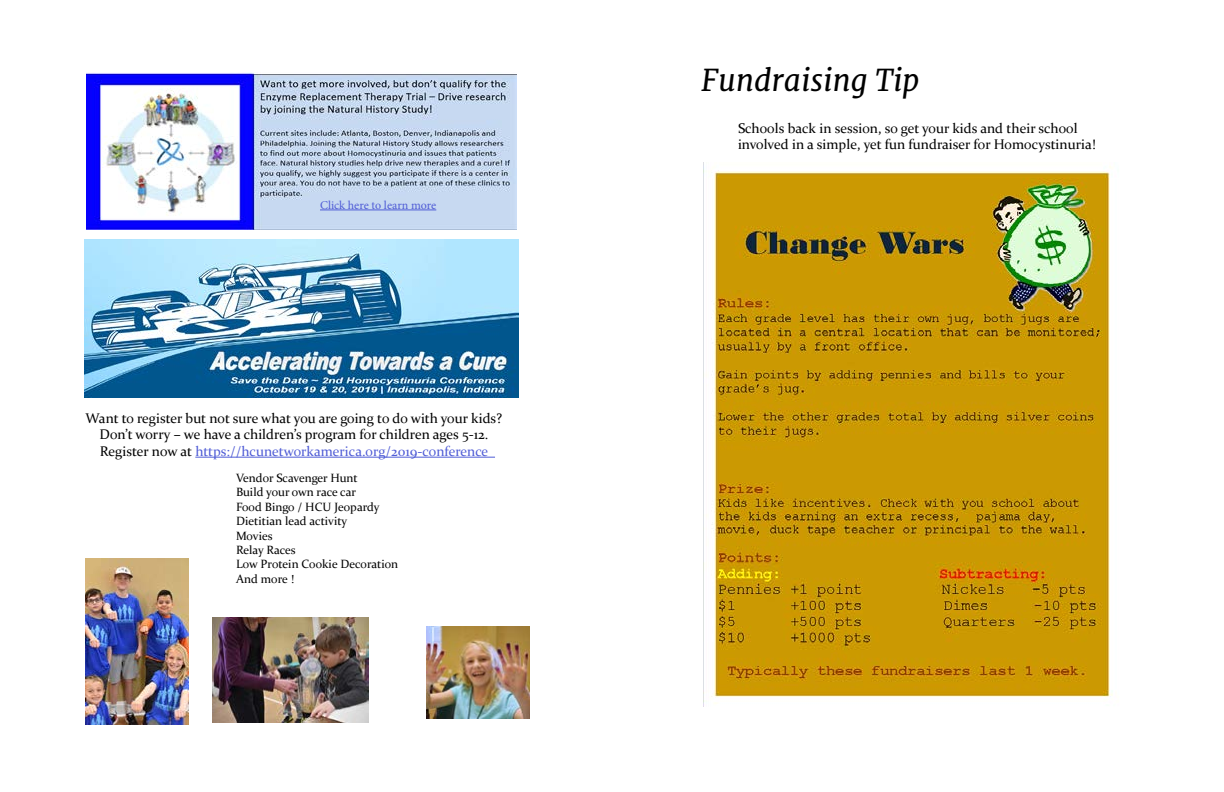
<style>
.page{position:relative;width:1224px;height:792px;background:#fff}
.page>*{position:absolute;margin:0;border:0;box-sizing:border-box;transform-origin:0 0}
.t1{font:italic 30px "Merriweather";color:#000}
.t2{font:14px/16.8px "Constantia";color:#000;text-align:center}
.t3{font:12px/14.4px "Constantia";color:#000}
.t4{font:12px "Minion Pro";letter-spacing:-.005em;color:#4f5cd6}
.s1{color:#4f5cd6}
</style>
<div class="page">
<hr style="left:195px;top:457px;width:300px;height:1px;background:#4f5cd6">
<img style="left:84px;top:239px;width:434px;height:159px">
<img style="left:427px;top:626px;width:103px;height:92px">
<img style="left:85px;top:558px;width:104px;height:167px">
<img style="left:212px;top:617px;width:156px;height:105px">
<img style="left:86px;top:72px;width:431px;height:158px">
<img style="left:703px;top:162px;width:410px;height:545px">
<hr style="left:320px;top:210px;width:116px;height:1px;background:#4f5cd6">
<p class="t4" style="left:320px;top:197px;width:118px">Click here to learn more</p>
<p class="t2" style="left:86px;top:409px;width:418px">Want to register but not sure what you are going to do with your kids?<br>Don’t worry – we have a children’s program for children ages 5-12.<br>Register now at <span class="s1">https://hcunetworkamerica.org/2019-conference</span></p>
<p class="t3" style="left:236px;top:470px;width:164px">Vendor Scavenger Hunt<br>Build your own race car<br>Food Bingo / HCU Jeopardy<br>Dietitian lead activity<br>Movies<br>Relay Races<br>Low Protein Cookie Decoration<br>And more !</p>
<h1 class="t1" style="left:701px;top:61px;width:220px">Fundraising Tip</h1>
<p class="t2" style="left:738px;top:119px;width:359px;text-align:left">Schools back in session, so get your kids and their school involved in a simple, yet fun fundraiser for Homocystinuria!</p>
</div>
